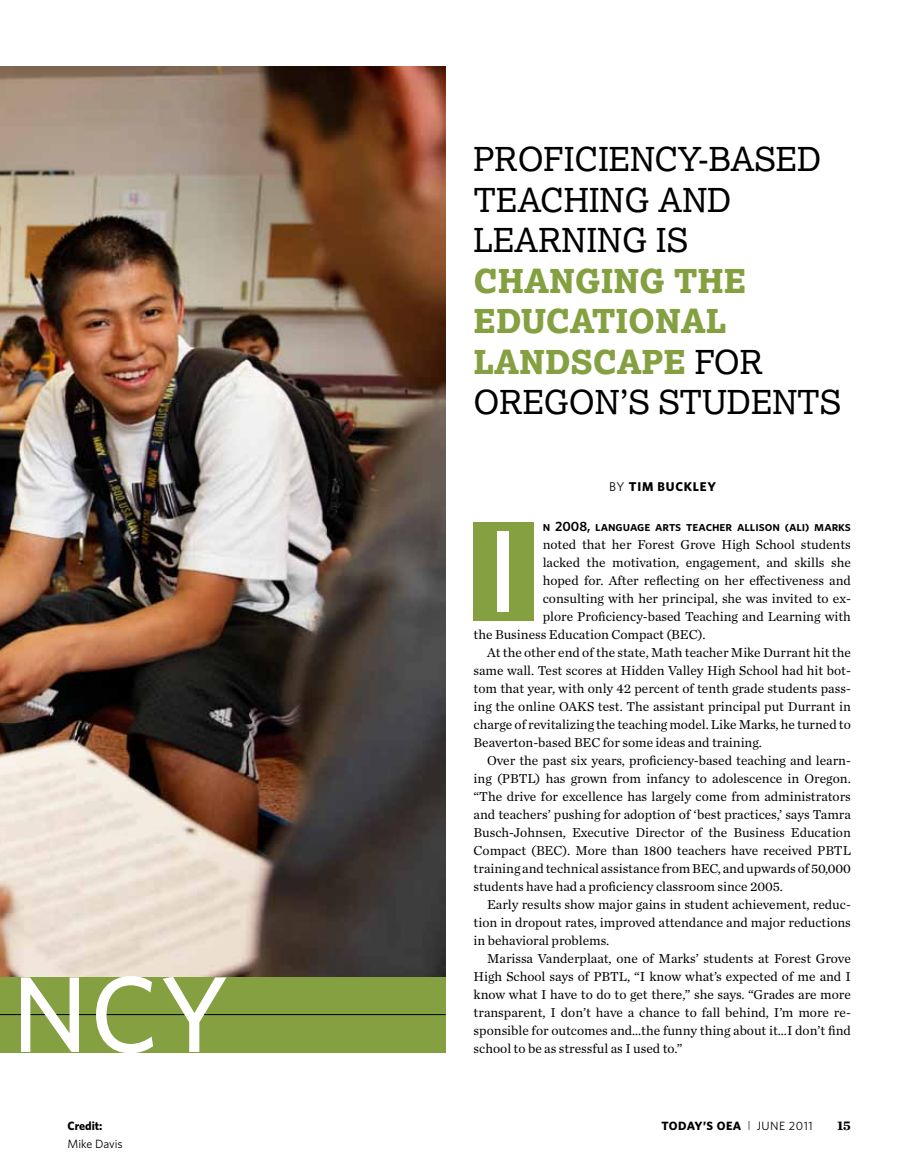
<style>
.page{position:relative;width:905px;height:1175px;background:#fff}
.page>*{position:absolute;margin:0;border:0;box-sizing:border-box;transform-origin:0 0}
.t1{font:500 117px "Whitney";color:#fff}
.t2{font:500 108px "Whitney";color:#fff}
.t3{font:33px/40.5px "Lexia";color:#000}
.t4{font:33px/40.5px "Lexia X Bold";color:#85a041}
.t5{font:13.5px "Chronicle Text G1";color:#000}
.t6{font:600 13.5px "Whitney";color:#000}
.t7{font:700 13.5px "Chronicle Text G1";color:#000}
.t8{font:700 12.75px "Whitney";color:#000}
.t9{font:12px "Whitney";letter-spacing:.035em;color:#000}
.t10{font:700 12px "Whitney";color:#000}
.t11{font:12px "Whitney";color:#000}
.s1{font-weight:400}
.s2{font-weight:700}
</style>
<div class="page">
<img style="left:0;top:66px;width:445px;height:910px">
<div style="left:0;top:977px;width:446px;height:75px;background:#85a041"></div>
<div style="left:472px;top:522px;width:61px;height:99px;background:#85a041"></div>
<hr style="left:0;top:1014px;width:446px;height:1px;background:#000">
<h2 class="t2" style="left:12px;top:943px;width:213px">ncy</h2>
<p class="t10" style="left:68px;top:1117px;width:36px">CREDIT:</p>
<p class="t11" style="left:68px;top:1135px;width:57px">M ike Davis</p>
<h3 class="t3" style="left:473px;top:138px;width:349px">PROFIC IENCY-BASED<br>TEAC HING AND<br>LEARNING IS</h3>
<h3 class="t4" style="left:473px;top:260px;width:51px">CHAN</h3>
<h3 class="t4" style="left:575px;top:260px;width:123px">GING THE</h3>
<h3 class="t4" style="left:473px;top:300px;width:47px">EDUCATIONAL<br>LANDSCAPE</h3>
<h3 class="t3" style="left:473px;top:340px;width:369px;text-indent:221px">FOR<br>OREGON’S STUDENTS</h3>
<p class="t8" style="left:609px;top:478px;width:66px"><span class="s1">By</span> TIM BUCKLEY</p>
<p class="t6" style="left:542px;top:517px;width:310px">n 2008, Language Arts teacher Allison (Ali) Marks</p>
<p class="t5" style="left:542px;top:534px;width:310px">noted that her Forest Grove High School students</p>
<p class="t5" style="left:542px;top:552px;width:310px">lacked the motivation, engagement, and skills she</p>
<p class="t5" style="left:542px;top:570px;width:310px">hoped for. After reflecting on her effectiveness and</p>
<p class="t5" style="left:542px;top:588px;width:310px">consulting with her principal, she was invited to ex-</p>
<p class="t5" style="left:542px;top:606px;width:310px">plore Proficiency-based Teaching and Learning with</p>
<p class="t5" style="left:473px;top:624px;width:233px">the Business Education Compact (BEC).</p>
<p class="t5" style="left:487px;top:642px;width:365px">At the other end of the state, Math teacher Mike Durrant hit the</p>
<p class="t5" style="left:473px;top:660px;width:379px">same wall. Test scores at Hidden Valley High School had hit bot-</p>
<p class="t5" style="left:473px;top:678px;width:379px">tom that year, with only 42 percent of tenth grade students pass-</p>
<p class="t5" style="left:473px;top:696px;width:379px">ing the online OAKS test. The assistant principal put Durrant in</p>
<p class="t5" style="left:473px;top:714px;width:379px">charge of revitalizing the teaching model. Like Marks, he turned to</p>
<p class="t5" style="left:473px;top:732px;width:290px">Beaverton-based BEC for some ideas and training.</p>
<p class="t5" style="left:487px;top:750px;width:365px">Over the past six years, proficiency-based teaching and learn-</p>
<p class="t5" style="left:473px;top:768px;width:379px">ing (PBTL) has grown from infancy to adolescence in Oregon.</p>
<p class="t5" style="left:473px;top:786px;width:379px">“The drive for excellence has largely come from administrators</p>
<p class="t5" style="left:473px;top:804px;width:379px">and teachers’ pushing for adoption of ‘best practices,’ says Tamra</p>
<p class="t5" style="left:473px;top:822px;width:379px">Busch-Johnsen, Executive Director of the Business Education</p>
<p class="t5" style="left:473px;top:840px;width:379px">Compact (BEC). More than 1800 teachers have received PBTL</p>
<p class="t5" style="left:473px;top:858px;width:379px">training and technical assistance from BEC, and upwards of 50,000</p>
<p class="t5" style="left:473px;top:876px;width:310px">students have had a proficiency classroom since 2005.</p>
<p class="t5" style="left:487px;top:894px;width:365px">Early results show major gains in student achievement, reduc-</p>
<p class="t5" style="left:473px;top:912px;width:379px">tion in dropout rates, improved attendance and major reductions</p>
<p class="t5" style="left:473px;top:930px;width:137px">in behavioral problems.</p>
<p class="t5" style="left:487px;top:948px;width:365px">Marissa Vanderplaat, one of Marks’ students at Forest Grove</p>
<p class="t5" style="left:473px;top:966px;width:379px">High School says of PBTL, “I know what’s expected of me and I</p>
<p class="t5" style="left:473px;top:984px;width:379px">know what I have to do to get there,” she says. “Grades are more</p>
<p class="t5" style="left:473px;top:1002px;width:379px">transparent, I don’t have a chance to fall behind, I’m more re-</p>
<p class="t5" style="left:473px;top:1020px;width:379px">sponsible for outcomes and…the funny thing about it…I don’t find</p>
<p class="t5" style="left:473px;top:1038px;width:210px">school to be as stressful as I used to.”</p>
<h1 class="t1" style="left:487px;top:494px;width:12px">I</h1>
<p class="t10" style="left:661px;top:1117px;width:17px">TODAY</p>
<p class="t9" style="left:703px;top:1117px;width:111px"><span class="s2">’S OEA</span> <sup>|</sup> Jun e 2011</p>
<p class="t7" style="left:837px;top:1114px;width:15px">15</p>
</div>
